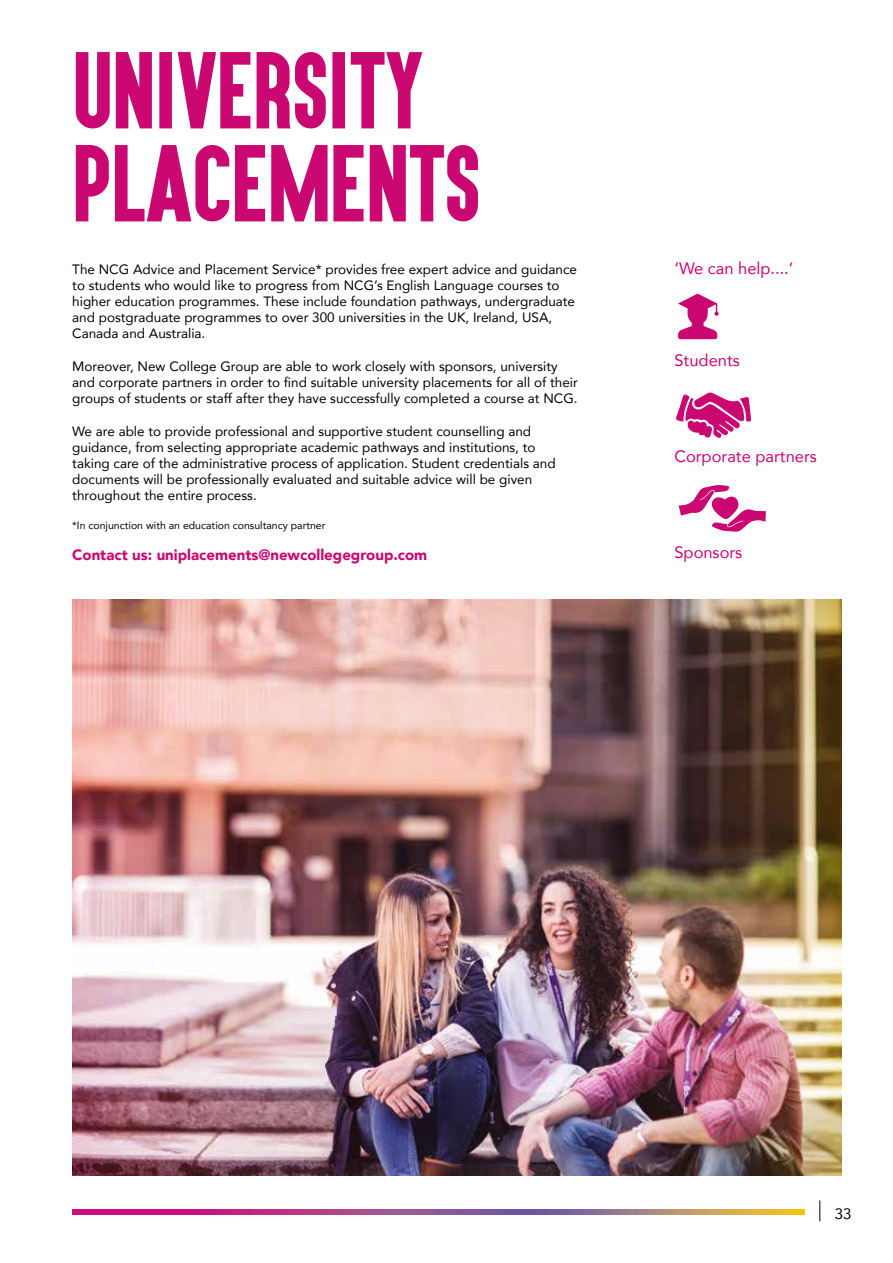
<style>
.page{position:relative;width:893px;height:1263px;background:#fff}
.page>*{position:absolute;margin:0;border:0;box-sizing:border-box;transform-origin:0 0}
.t1{font:90px/93px "Aku&Kamu";color:#cb0772}
.t2{font:16.5px "Avenir";color:#cb0772}
.t3{font:900 15px "Avenir";color:#cb0772}
.t4{font:15px "Avenir";color:#000}
.t5{font:13.5px/16.2px "Avenir";color:#000}
.t6{font:10.5px "Avenir";color:#000}
</style>
<div class="page">
<img style="left:72px;top:1210px;width:732px;height:5px">
<svg style="left:820px;top:1200px;width:1px;height:21px"></svg>
<img style="left:72px;top:600px;width:770px;height:576px">
<svg style="left:678px;top:294px;width:41px;height:45px"></svg>
<svg style="left:676px;top:392px;width:75px;height:46px"></svg>
<svg style="left:679px;top:485px;width:87px;height:47px"></svg>
<h1 class="t1" style="left:72px;top:42px;width:410px">UNIVERSITY<br>PLACEMENTS</h1>
<p class="t5" style="left:72px;top:260px;width:506px">The NCG Advice and Placement Service* provides free expert advice and guidance to students who would like to progress from NCG’s English Language courses to higher education programmes. These include foundation pathways, undergraduate and postgraduate programmes to over 300 universities in the UK, Ireland, USA, Canada and Australia.</p>
<p class="t5" style="left:72px;top:358px;width:507px">Moreover, New College Group are able to work closely with sponsors, university and corporate partners in order to find suitable university placements for all of their groups of students or staff after they have successfully completed a course at NCG.</p>
<p class="t5" style="left:72px;top:422px;width:485px">We are able to provide professional and supportive student counselling and guidance, from selecting appropriate academic pathways and institutions, to taking care of the administrative process of application. Student credentials and documents will be professionally evaluated and suitable advice will be given throughout the entire process.</p>
<p class="t6" style="left:72px;top:517px;width:255px">*In conjunction with an education consultancy partner</p>
<p class="t3" style="left:72px;top:542px;width:357px">Contact us: uniplacements@newcollegegroup.com</p>
<p class="t2" style="left:674px;top:255px;width:121px">‘We can help....’</p>
<p class="t2" style="left:674px;top:347px;width:67px">Students</p>
<p class="t2" style="left:674px;top:443px;width:144px">Corporate partners</p>
<p class="t2" style="left:674px;top:539px;width:69px">Sponsors</p>
<p class="t4" style="left:835px;top:1201px;width:18px">33</p>
</div>
